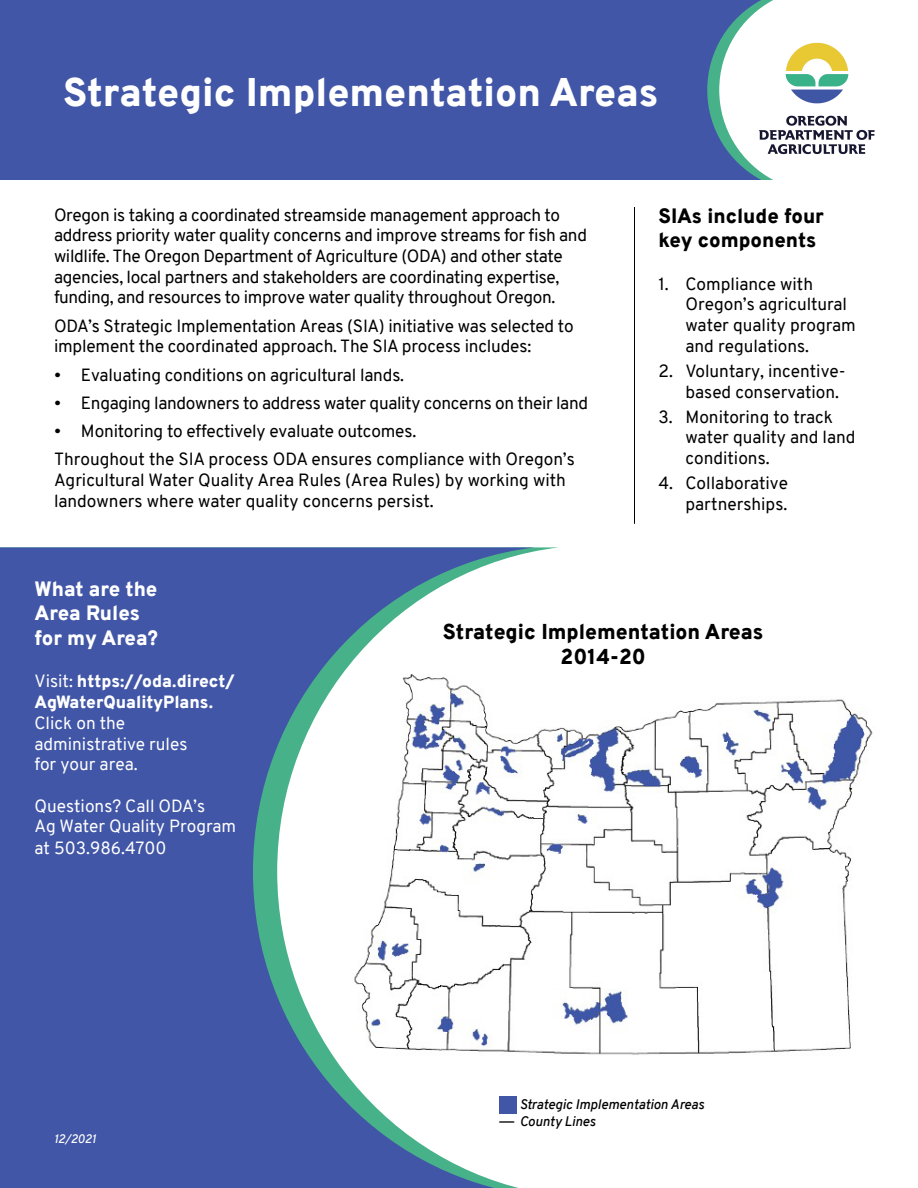
<style>
.page{position:relative;width:918px;height:1188px;background:#fff}
.page>*{position:absolute;margin:0;border:0;box-sizing:border-box;transform-origin:0 0}
.t1{font:900 39px "Overpass";color:#fff}
.t2{font:900 21px/25.2px "Overpass";color:#000;text-align:center}
.t3{font:900 20.25px/24.8px "Overpass";color:#fff}
.t4{font:900 20.25px/24.3px "Overpass";color:#000}
.t5{font:17.25px/20.7px "Overpass";letter-spacing:-.01em;color:#000}
.t6{font:17.25px/20.7px "Overpass";color:#fff}
.t7{font:900 17.25px/20.7px "Overpass";color:#fff}
.t8{font:italic 600 13.5px/16.2px "Overpass";color:#000}
.t9{font:italic 600 12px "Overpass";color:#fff}
.s1{font-weight:400}
</style>
<div class="page">
<svg style="left:0;top:547px;width:535px;height:641px;fill:#4156a6"></svg>
<div style="left:0;top:0;width:761px;height:180px;background:#4156a6"></div>
<div style="left:499px;top:1096px;width:18px;height:18px;background:#4156a6"></div>
<img style="left:758px;top:40px;width:117px;height:117px">
<hr style="left:634px;top:207px;width:1px;height:317px;background:#000">
<img style="left:352px;top:668px;width:521px;height:392px">
<h1 class="t1" style="left:63px;top:64px;width:597px">Strategic Implementation Areas</h1>
<p class="t5" style="left:54px;top:204px;width:535px">Oregon is taking a coordinated streamside management approach to address priority water quality concerns and improve streams for fish and wildlife. The Oregon Department of Agriculture (ODA) and other state agencies, local partners and stakeholders are coordinating expertise, funding, and resources to improve water quality throughout Oregon.</p>
<p class="t5" style="left:54px;top:315px;width:521px">ODA’s Strategic Implementation Areas (SIA) initiative was selected to implement the coordinated approach. The SIA process includes:</p>
<p class="t5" style="left:54px;top:364px;width:352px">• Evaluating conditions on agricultural lands.</p>
<p class="t5" style="left:54px;top:393px;width:536px">• Engaging landowners to address water quality concerns on their land</p>
<p class="t5" style="left:54px;top:417px;width:522px;line-height:28.2px">• Monitoring to effectively evaluate outcomes.<br>Throughout the SIA process ODA ensures compliance with Oregon’s</p>
<p class="t5" style="left:54px;top:470px;width:513px">Agricultural Water Quality Area Rules (Area Rules) by working with landowners where water quality concerns persist.</p>
<p class="t4" style="left:658px;top:204px;width:167px">SIAs include four key components</p>
<p class="t5" style="left:685px;top:273px;width:172px;text-indent:-27px">1. Compliance with<br>Oregon’s agricultural water quality program and regulations.</p>
<p class="t5" style="left:685px;top:361px;width:162px;text-indent:-27px">2. Voluntary, incentive&shy;based conservation.</p>
<p class="t5" style="left:685px;top:406px;width:172px;text-indent:-27px">3. Monitoring to track water quality and land conditions.</p>
<p class="t5" style="left:658px;top:473px;width:131px;text-align:right">4. Collaborative partnerships.</p>
<p class="t3" style="left:34px;top:576px;width:125px">What are the<br>Area Rules for my Area?</p>
<p class="t7" style="left:34px;top:671px;width:202px"><span class="s1">Visit:</span> https://oda.direct/<br>AgWaterQualityPlans.</p>
<p class="t6" style="left:34px;top:713px;width:154px">Click on the administrative rules for your area.</p>
<p class="t6" style="left:34px;top:795px;width:203px;line-height:21.1px">Questions? Call ODA’s<br>Ag Water Quality Program at 503.986.4700</p>
<p class="t9" style="left:54px;top:1130px;width:43px">12/2021</p>
<p class="t2" style="left:443px;top:619px;width:322px">Strategic Implementation Areas<br>2014-20</p>
<p class="t8" style="left:499px;top:1097px;width:207px;text-indent:21px">Strategic Implementation Areas —— County Lines</p>
</div>
